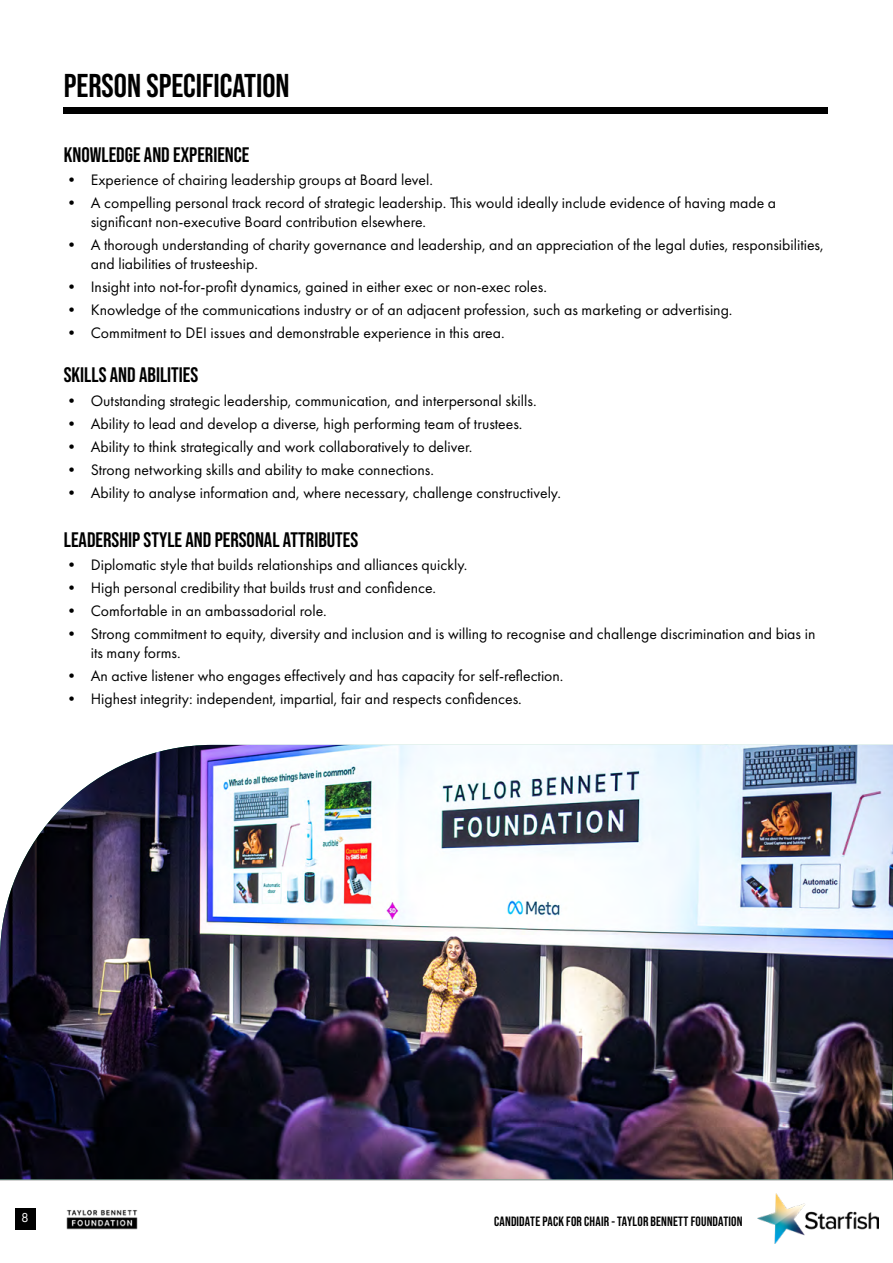
<style>
.page{position:relative;width:893px;height:1263px;background:#fff}
.page>*{position:absolute;margin:0;border:0;box-sizing:border-box;transform-origin:0 0}
.t1{font:700 33px "Bebas Neue Pro";color:#000}
.t2{font:700 21px "Bebas Neue Pro";color:#000}
.t3{font:15.75px/18.9px "Futura PT";color:#000}
.t4{font:700 13.5px "Bebas Neue Pro";letter-spacing:.015em;color:#000}
.t5{font:13.5px "Futura PT";color:#fff}
</style>
<div class="page">
<img style="left:758px;top:1194px;width:120px;height:50px">
<div style="left:15px;top:1208px;width:20px;height:21px;background:#000"></div>
<hr style="left:0;top:1179px;width:893px;height:2px;background:#000">
<img style="left:66px;top:1210px;width:72px;height:20px">
<div style="left:64px;top:107px;width:764px;height:7px;background:#000"></div>
<img style="left:0;top:745px;width:893px;height:434px">
<svg style="left:892px;top:847px;width:1px;height:141px"></svg>
<img style="left:892px;top:988px;width:1px;height:191px">
<h1 class="t1" style="left:64px;top:66px;width:227px">PERSON SPECIFICATION</h1>
<h2 class="t2" style="left:64px;top:142px;width:187px">KNOWLEDGE AND EXPERIENCE</h2>
<p class="t3" style="left:64px;top:170px;width:371px">• Experience of chairing leadership groups at Board level.</p>
<p class="t3" style="left:91px;top:193px;width:687px;text-indent:-27px">• A compelling personal track record of strategic leadership. This would ideally include evidence of having made a significant non-executive Board contribution elsewhere.</p>
<p class="t3" style="left:91px;top:235px;width:734px;text-indent:-27px">• A thorough understanding of charity governance and leadership, and an appreciation of the legal duties, responsibilities, and liabilities of trusteeship.</p>
<p class="t3" style="left:64px;top:277px;width:485px">• Insight into not-for-profit dynamics, gained in either exec or non-exec roles.</p>
<p class="t3" style="left:64px;top:300px;width:670px">• Knowledge of the communications industry or of an adjacent profession, such as marketing or advertising.</p>
<p class="t3" style="left:64px;top:324px;width:442px">• Commitment to DEI issues and demonstrable experience in this area.</p>
<h2 class="t2" style="left:64px;top:363px;width:136px">SKILLS AND ABILITIES</h2>
<p class="t3" style="left:64px;top:391px;width:474px">• Outstanding strategic leadership, communication, and interpersonal skills.</p>
<p class="t3" style="left:64px;top:414px;width:460px">• Ability to lead and develop a diverse, high performing team of trustees.</p>
<p class="t3" style="left:64px;top:437px;width:410px">• Ability to think strategically and work collaboratively to deliver.</p>
<p class="t3" style="left:64px;top:460px;width:372px">• Strong networking skills and ability to make connections.</p>
<p class="t3" style="left:64px;top:483px;width:499px">• Ability to analyse information and, where necessary, challenge constructively.</p>
<h2 class="t2" style="left:64px;top:527px;width:296px">LEADERSHIP STYLE AND PERSONAL ATTRIBUTES</h2>
<p class="t3" style="left:64px;top:555px;width:405px">• Diplomatic style that builds relationships and alliances quickly.</p>
<p class="t3" style="left:64px;top:578px;width:374px">• High personal credibility that builds trust and confidence.</p>
<p class="t3" style="left:64px;top:601px;width:265px">• Comfortable in an ambassadorial role.</p>
<p class="t3" style="left:91px;top:624px;width:726px;text-indent:-27px">• Strong commitment to equity, diversity and inclusion and is willing to recognise and challenge discrimination and bias in its many forms.</p>
<p class="t3" style="left:64px;top:666px;width:501px">• An active listener who engages effectively and has capacity for self-reflection.</p>
<p class="t3" style="left:64px;top:690px;width:460px">• Highest integrity: independent, impartial, fair and respects confidences.</p>
<p class="t5" style="left:21px;top:1210px;width:9px">8</p>
<p class="t4" style="left:494px;top:1213px;width:250px">CANDIDATE PACK FOR CHAIR - TAYLOR BENNETT FOUNDATION</p>
</div>
